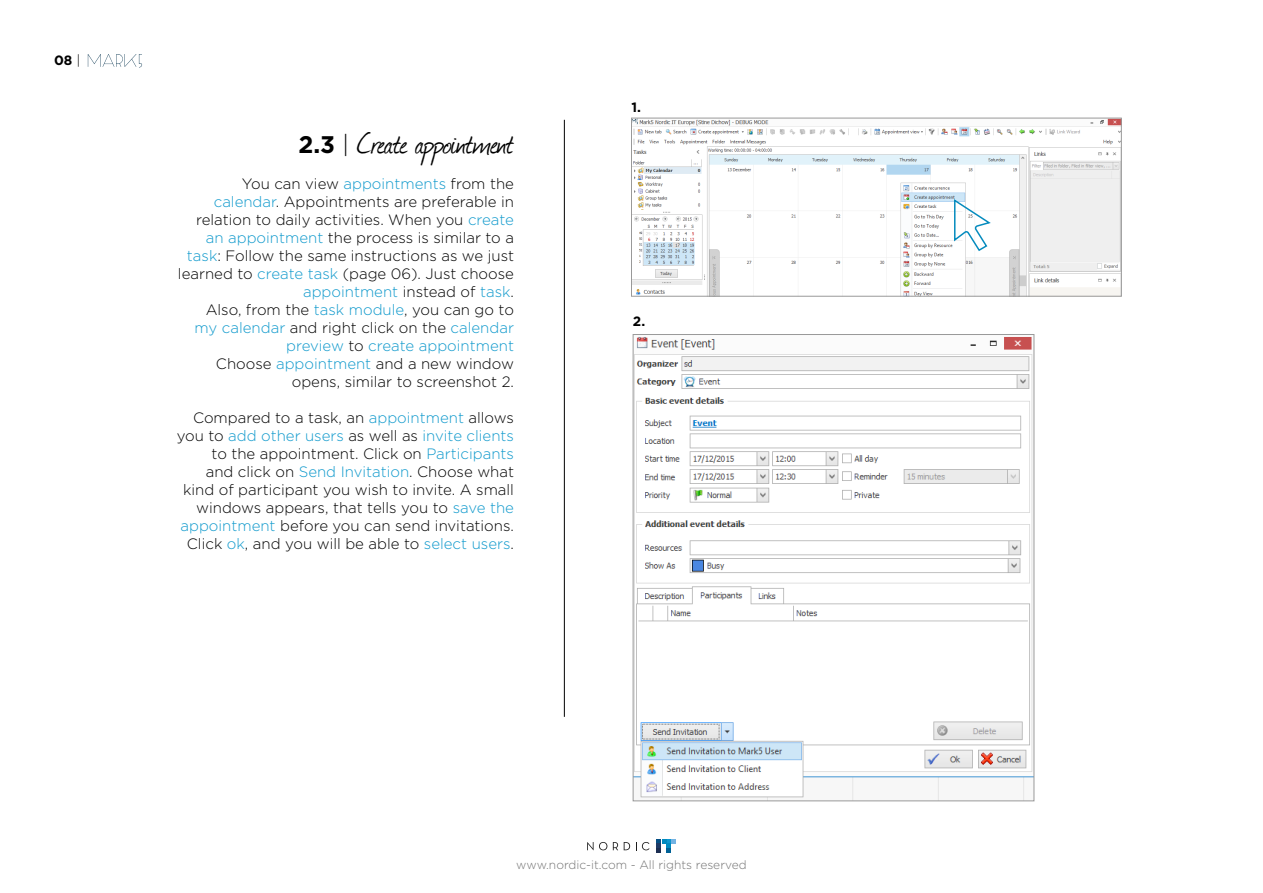
<style>
.page{position:relative;width:1263px;height:893px;background:#fff}
.page>*{position:absolute;margin:0;border:0;box-sizing:border-box;transform-origin:0 0}
.t1{font:34.5px "Journal";letter-spacing:-.03em;color:#000}
.t2{font:300 15px/18px "Gotham";color:#000;text-align:right}
.t3{font:300 15px/18px "Gotham";color:#0f99cc;text-align:right}
.t4{font:700 13.5px "Gotham";color:#000}
.t5{font:300 12px "Gotham";color:#737373}
.s1{font-weight:300}
.s2{font-family:"Gotham";font-weight:700;font-size:24px}
.s3{font-family:"Gotham";font-weight:300;font-size:24px}
.s4{color:#0f99cc}
.s5{color:#000}
</style>
<div class="page">
<svg style="left:88px;top:54px;width:54px;height:14px"></svg>
<svg style="left:656px;top:839px;width:20px;height:14px"></svg>
<svg style="left:587px;top:842px;width:6px;height:8px"></svg>
<svg style="left:599px;top:842px;width:8px;height:8px"></svg>
<svg style="left:613px;top:842px;width:5px;height:8px"></svg>
<svg style="left:624px;top:842px;width:6px;height:8px"></svg>
<svg style="left:636px;top:842px;width:13px;height:8px"></svg>
<img style="left:633px;top:120px;width:486px;height:174px">
<div style="left:631px;top:118px;width:490px;height:178px;border:1px solid #999"></div>
<img style="left:635px;top:337px;width:397px;height:462px">
<hr style="left:564px;top:120px;width:1px;height:597px;background:#000">
<svg style="left:953px;top:198px;width:39px;height:54px"></svg>
<p class="t4" style="left:54px;top:51px;width:28px">08 <span class="s1">|</span></p>
<p class="t1" style="left:298px;top:120px;width:217px"><span class="s2">2.3</span> <span class="s3">|</span> Create appointment</p>
<p class="t2" style="left:178px;top:174px;width:338px">You can view <span class="s4">appointments</span> from the <span class="s4">calendar</span>. Appointments are preferable in relation to daily activities. When you <span class="s4">create an appointment</span> the process is similar to a <span class="s4">task</span>: Follow the same instructions as we just learned to <span class="s4">create task</span> (page 06). Just choose <span class="s4">appointment</span> instead of <span class="s4">task</span>.</p>
<p class="t3" style="left:195px;top:300px;width:321px"><span class="s5">Also, from the</span> task module<span class="s5">, you can go to </span>my calendar <span class="s5">and right click on the</span> calendar preview <span class="s5">to</span> create appointment</p>
<p class="t2" style="left:216px;top:354px;width:300px">Choose <span class="s4">appointment</span> and a new window opens, similar to screenshot 2.</p>
<p class="t2" style="left:177px;top:408px;width:339px">Compared to a task, an <span class="s4">appointment</span> allows you to <span class="s4">add other users</span> as well as <span class="s4">invite clients </span>to the appointment. Click on <span class="s4">Participants<br></span>and click on <span class="s4">Send Invitation</span>. Choose what kind of participant you wish to invite. A small windows appears, that tells you to <span class="s4">save the appointment</span> before you can send invitations.<br>Click <span class="s4">ok</span>, and you will be able to <span class="s4">select users</span>.</p>
<p class="t4" style="left:631px;top:99px;width:11px">1.</p>
<p class="t4" style="left:633px;top:312px;width:14px">2.</p>
<p class="t5" style="left:516px;top:857px;width:232px">www.nordic-it.com - All rights reserved</p>
</div>
